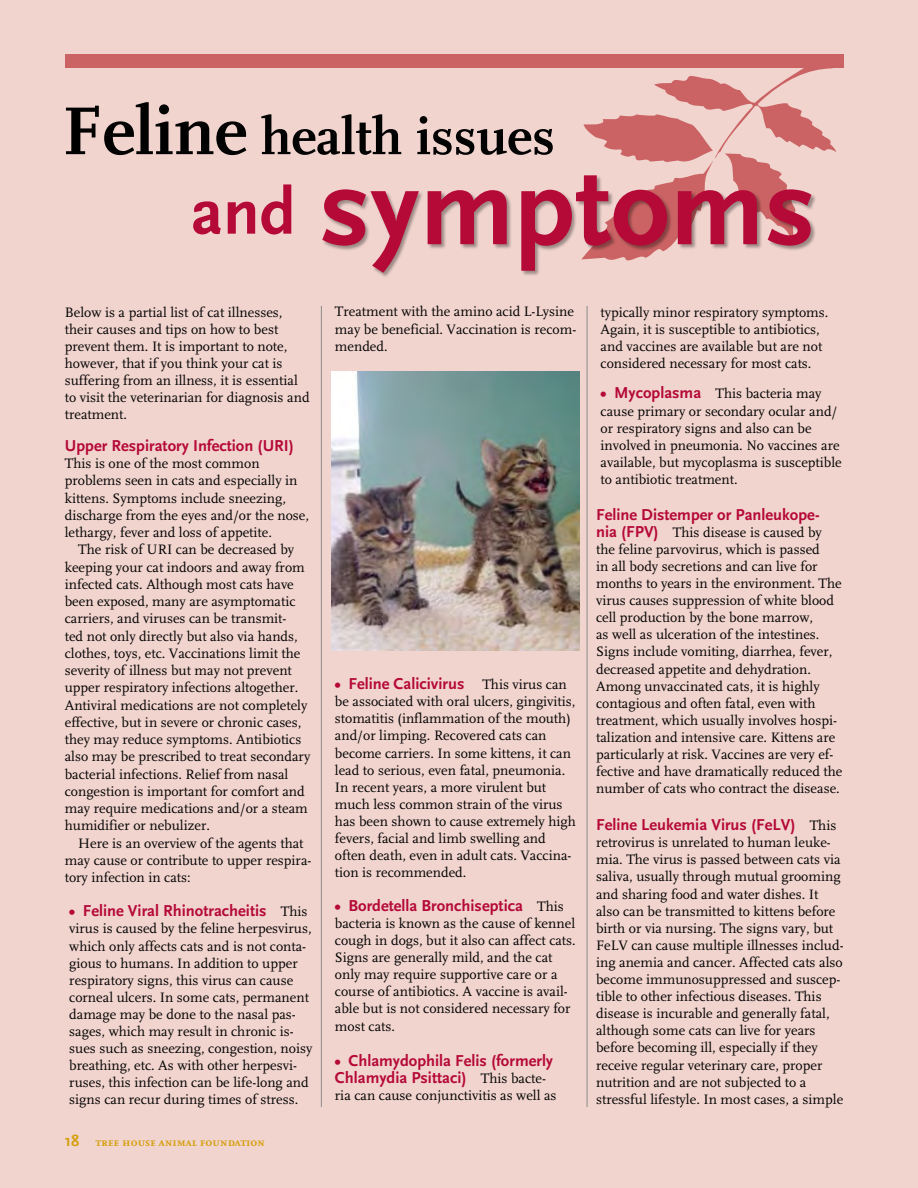
<style>
.page{position:relative;width:918px;height:1188px;background:#f1d4ce}
.page>*{position:absolute;margin:0;border:0;box-sizing:border-box;transform-origin:0 0}
.t1{font:700 114px "Scala Sans";color:#b50938}
.t2{font:700 54px "Scala";color:#000}
.t3{font:700 16.5px/17.1px "Scala Sans";color:#b50938}
.t4{font:14.25px/17.1px "Scala";color:#000}
.t5{font:700 12px "Scala Caps";color:#d59f0f}
.s1{font-size:70.5px}
.s2{font-size:67.5px}
.s3{font-family:"Scala";font-weight:400;font-size:14.25px;color:#000}
.s4{font-family:"Scala Sans";font-weight:700;font-size:16.5px;color:#b50938}
.s5{font-family:"Scala Sans";font-size:16.5px}
</style>
<div class="page">
<hr style="left:587px;top:306px;width:1px;height:801px;background:#8a8c8e">
<hr style="left:321px;top:306px;width:1px;height:801px;background:#8a8c8e">
<img style="left:331px;top:372px;width:248px;height:278px">
<svg style="left:583px;top:68px;width:253px;height:107px"></svg>
<div style="left:65px;top:54px;width:779px;height:14px;background:#cb6364"></div>
<div style="left:322px;top:175px;width:495px;height:104px;background:#000;opacity:.35"></div>
<h2 class="t2" style="left:62px;top:106px;width:494px"><span class="s1">Feline</span> health issues</h2>
<h1 class="t1" style="left:191px;top:146px;width:626px"><span class="s2">and</span> symptoms</h1>
<p class="t4" style="left:65px;top:304px;width:246px">Below is a partial list of cat illnesses, their causes and tips on how to best prevent them. It is important to note, however, that if you think your cat is suffering from an illness, it is essential to visit the veterinarian for diagnosis and treatment.</p>
<p class="t3" style="left:65px;top:438px;width:231px">Upper Respiratory Infection (URI)</p>
<p class="t4" style="left:65px;top:455px;width:246px">This is one of the most common problems seen in cats and especially in kittens. Symptoms include sneezing, discharge from the eyes and/or the nose, lethargy, fever and loss of appetite.</p>
<p class="t4" style="left:65px;top:541px;width:247px;text-indent:13px">The risk of URI can be decreased by keeping your cat indoors and away from infected cats. Although most cats have been exposed, many are asymptomatic carriers, and viruses can be transmit-<br>ted not only directly but also via hands, clothes, toys, etc. Vaccinations limit the severity of illness but may not prevent upper respiratory infections altogether.<br>Antiviral medications are not completely effective, but in severe or chronic cases, they may reduce symptoms. Antibiotics also may be prescribed to treat secondary bacterial infections. Relief from nasal congestion is important for comfort and may require medications and/or a steam humidifier or nebulizer.</p>
<p class="t4" style="left:65px;top:835px;width:248px;text-indent:13px">Here is an overview of the agents that may cause or contribute to upper respira&shy;tory infection in cats:</p>
<p class="t3" style="left:69px;top:903px;width:240px">• Feline Viral Rhinotracheitis <span class="s3">This</span></p>
<p class="t4" style="left:69px;top:921px;width:245px">virus is caused by the feline herpesvirus, which only affects cats and is not conta&shy;gious to humans. In addition to upper respiratory signs, this virus can cause corneal ulcers. In some cats, permanent damage may be done to the nasal pas&shy;sages, which may result in chronic is&shy;sues such as sneezing, congestion, noisy breathing, etc. As with other herpesvi&shy;ruses, this infection can be life-long and signs can recur during times of stress.</p>
<p class="t4" style="left:335px;top:304px;width:243px">Treatment with the amino acid L-Lysine may be beneficial. Vaccination is recom&shy;mended.</p>
<p class="t4" style="left:601px;top:304px;width:229px">typically minor respiratory symptoms.<br>Again, it is susceptible to antibiotics, and vaccines are available but are not considered necessary for most cats.</p>
<p class="t4" style="left:601px;top:385px;width:243px"><span class="s4">• Mycoplasma</span> This bacteria may cause primary or secondary ocular and/ or respiratory signs and also can be involved in pneumonia. No vaccines are available, but mycoplasma is susceptible to antibiotic treatment.</p>
<p class="t3" style="left:596px;top:506px;width:225px">Feline Distemper or Panleukope-</p>
<p class="t4" style="left:596px;top:524px;width:248px"><span class="s4">nia (FPV)</span> This disease is caused by the feline parvovirus, which is passed<br>in all body secretions and can live for months to years in the environment. The virus causes suppression of white blood cell production by the bone marrow,<br>as well as ulceration of the intestines.<br>Signs include vomiting, diarrhea, fever, decreased appetite and dehydration.<br>Among unvaccinated cats, it is highly contagious and often fatal, even with treatment, which usually involves hospi&shy;talization and intensive care. Kittens are particularly at risk. Vaccines are very ef&shy;fective and have dramatically reduced the number of cats who contract the disease.</p>
<p class="t3" style="left:596px;top:817px;width:242px">Feline Leukemia Virus (FeLV) <span class="s3">This</span></p>
<p class="t4" style="left:596px;top:834px;width:249px">retrovirus is unrelated to human leuke&shy;mia. The virus is passed between cats via saliva, usually through mutual grooming and sharing food and water dishes. It also can be transmitted to kittens before birth or via nursing. The signs vary, but FeLV can cause multiple illnesses includ&shy;ing anemia and cancer. Affected cats also become immunosuppressed and suscep&shy;tible to other infectious diseases. This disease is incurable and generally fatal, although some cats can live for years before becoming ill, especially if they receive regular veterinary care, proper nutrition and are not subjected to a stressful lifestyle. In most cases, a simple</p>
<p class="t3" style="left:335px;top:676px;width:131px">• Feline Calicivirus</p>
<p class="t4" style="left:335px;top:676px;width:243px;text-indent:147px">This virus can be associated with oral ulcers, gingivitis, stomatitis (inflammation of the mouth) and/or limping. Recovered cats can become carriers. In some kittens, it can lead to serious, even fatal, pneumonia.<br>In recent years, a more virulent but much less common strain of the virus has been shown to cause extremely high fevers, facial and limb swelling and often death, even in adult cats. Vaccina&shy;tion is recommended.</p>
<p class="t3" style="left:335px;top:897px;width:230px">• Bordetella Bronchiseptica <span class="s3">This</span></p>
<p class="t4" style="left:335px;top:915px;width:242px">bacteria is known as the cause of kennel cough in dogs, but it also can affect cats.<br>Signs are generally mild, and the cat only may require supportive care or a course of antibiotics. A vaccine is avail&shy;able but is not considered necessary for most cats.</p>
<p class="t3" style="left:335px;top:1052px;width:220px">• Chlamydophila Felis (formerly<br>Chlamydia Psittaci) <span class="s3">This bacte-</span></p>
<p class="t4" style="left:335px;top:1087px;width:223px">ria can cause conjunctivitis as well as</p>
<p class="t5" style="left:65px;top:1135px;width:202px"><span class="s5">18</span> tree house animal foundation</p>
</div>
